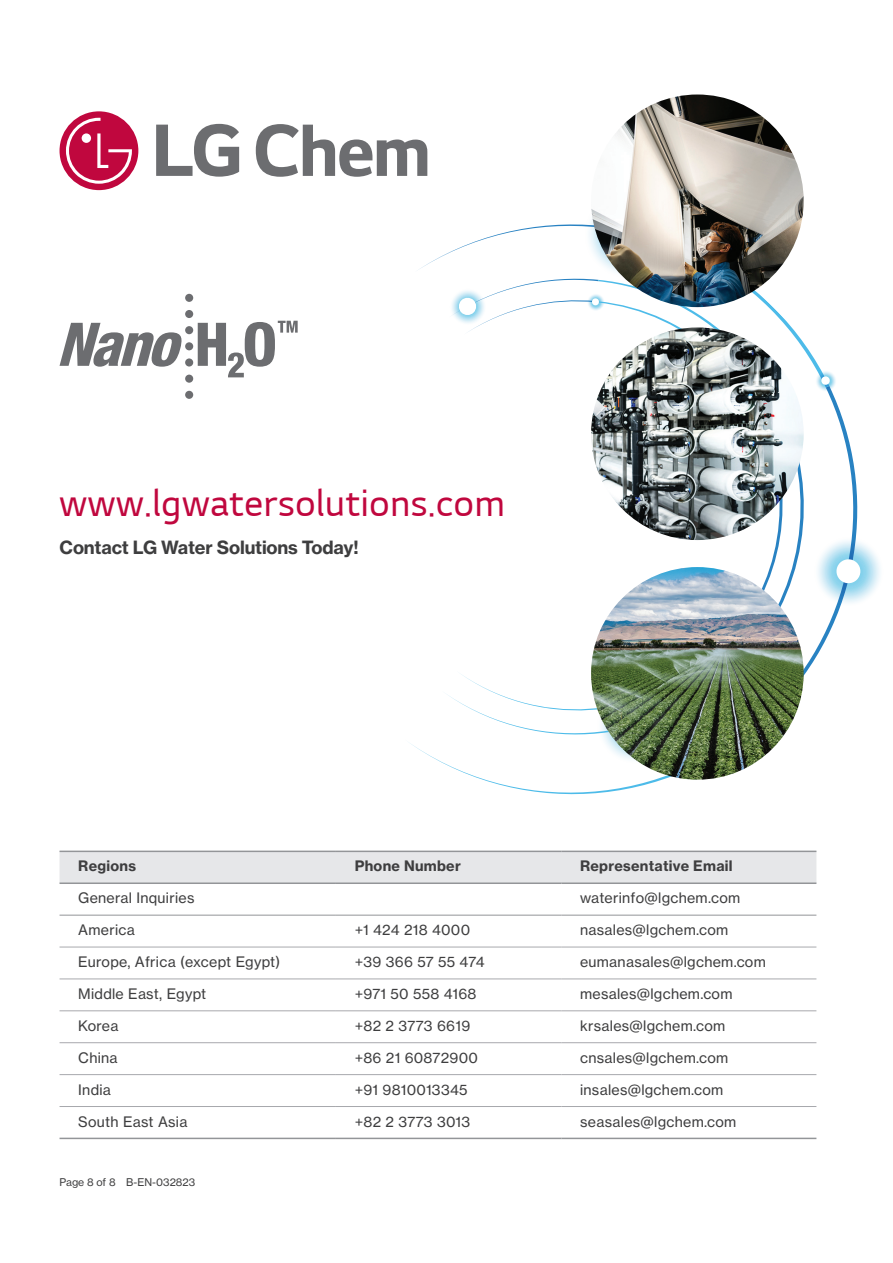
<style>
.page{position:relative;width:893px;height:1263px;background:#fff}
.page>*{position:absolute;margin:0;border:0;box-sizing:border-box;transform-origin:0 0}
.t1{font:36px "LG Sm Ha R";letter-spacing:.02em;color:#c0073e}
.본문_1{font:18px "N Haas Grotesk TX Pro 75 Bd";letter-spacing:-.01em;color:#3e3e3f}
.t2{font:14.25px "N Haas Grotesk TX Pro 55 Rg";letter-spacing:.02em;color:#3e3e3f}
.t3{font:14.25px "N Haas Grotesk TX Pro 75 Bd";letter-spacing:.02em;color:#3e3e3f}
.t4{font:10.5px "N Haas Grotesk TX Pro 55 Rg";color:#3e3e3f}
</style>
<div class="page">
<svg style="left:410px;top:211px;width:470px;height:584px"></svg>
<svg style="left:60px;top:323px;width:122px;height:44px"></svg>
<div style="left:185px;top:294px;width:8px;height:8px;background:#6c6d70;border-radius:50%"></div>
<div style="left:185px;top:310px;width:8px;height:8px;background:#6c6d70;border-radius:50%"></div>
<div style="left:185px;top:326px;width:8px;height:8px;background:#6c6d70;border-radius:50%"></div>
<div style="left:185px;top:342px;width:8px;height:8px;background:#6c6d70;border-radius:50%"></div>
<div style="left:185px;top:358px;width:8px;height:8px;background:#6c6d70;border-radius:50%"></div>
<div style="left:185px;top:375px;width:8px;height:8px;background:#6c6d70;border-radius:50%"></div>
<div style="left:185px;top:391px;width:8px;height:8px;background:#6c6d70;border-radius:50%"></div>
<svg style="left:198px;top:321px;width:100px;height:56px"></svg>
<div style="left:60px;top:111px;width:78px;height:79px;background:#c0073e;border-radius:50%"></div>
<svg style="left:66px;top:118px;width:66px;height:66px"></svg>
<svg style="left:156px;top:124px;width:83px;height:53px"></svg>
<svg style="left:256px;top:124px;width:171px;height:53px"></svg>
<img style="left:591px;top:94px;width:213px;height:213px;border-radius:106px">
<img style="left:591px;top:327px;width:213px;height:213px;border-radius:106px">
<img style="left:591px;top:567px;width:213px;height:213px;border-radius:106px">
<div style="left:60px;top:852px;width:756px;height:30px;background:#e6e7e9"></div>
<svg style="left:60px;top:914px;width:756px;height:224px"></svg>
<hr style="left:60px;top:947px;width:276px;height:1px;background:#a8a9ad">
<hr style="left:336px;top:947px;width:225px;height:1px;background:#a8a9ad">
<hr style="left:561px;top:947px;width:255px;height:1px;background:#a8a9ad">
<hr style="left:60px;top:978px;width:276px;height:1px;background:#a8a9ad">
<hr style="left:336px;top:978px;width:225px;height:1px;background:#a8a9ad">
<hr style="left:561px;top:978px;width:255px;height:1px;background:#a8a9ad">
<hr style="left:60px;top:1010px;width:276px;height:1px;background:#a8a9ad">
<hr style="left:336px;top:1010px;width:225px;height:1px;background:#a8a9ad">
<hr style="left:561px;top:1010px;width:255px;height:1px;background:#a8a9ad">
<hr style="left:60px;top:1042px;width:276px;height:1px;background:#a8a9ad">
<hr style="left:336px;top:1042px;width:225px;height:1px;background:#a8a9ad">
<hr style="left:561px;top:1042px;width:255px;height:1px;background:#a8a9ad">
<hr style="left:60px;top:1074px;width:276px;height:1px;background:#a8a9ad">
<hr style="left:336px;top:1074px;width:225px;height:1px;background:#a8a9ad">
<hr style="left:561px;top:1074px;width:255px;height:1px;background:#a8a9ad">
<hr style="left:60px;top:1106px;width:276px;height:1px;background:#a8a9ad">
<hr style="left:336px;top:1106px;width:225px;height:1px;background:#a8a9ad">
<hr style="left:561px;top:1106px;width:255px;height:1px;background:#a8a9ad">
<hr style="left:60px;top:1138px;width:276px;height:1px;background:#939598">
<hr style="left:336px;top:1138px;width:225px;height:1px;background:#939598">
<hr style="left:561px;top:1138px;width:255px;height:1px;background:#939598">
<hr style="left:60px;top:851px;width:276px;height:1px;background:#939598">
<hr style="left:336px;top:851px;width:225px;height:1px;background:#939598">
<hr style="left:561px;top:851px;width:255px;height:1px;background:#939598">
<hr style="left:60px;top:882px;width:276px;height:2px;background:#939598">
<hr style="left:336px;top:882px;width:225px;height:2px;background:#939598">
<hr style="left:561px;top:882px;width:255px;height:2px;background:#939598">
<hr style="left:60px;top:915px;width:276px;height:1px;background:#939598">
<hr style="left:336px;top:915px;width:225px;height:1px;background:#939598">
<hr style="left:561px;top:915px;width:255px;height:1px;background:#939598">
<p class="t1" style="left:60px;top:485px;width:447px">www.lgwatersolutions.com</p>
<p class="본문_1" style="left:60px;top:536px;width:301px">Contact LG Water Solutions Today!</p>
<p class="t3" style="left:78px;top:857px;width:59px">Regions</p>
<p class="t3" style="left:355px;top:857px;width:108px">Phone Number</p>
<p class="t3" style="left:580px;top:857px;width:154px">Representative Email</p>
<p class="t2" style="left:78px;top:889px;width:118px">General Inquiries</p>
<p class="t2" style="left:580px;top:889px;width:162px">waterinfo@lgchem.com</p>
<p class="t2" style="left:78px;top:921px;width:58px">America</p>
<p class="t2" style="left:355px;top:921px;width:117px">+1 424 218 4000</p>
<p class="t2" style="left:580px;top:921px;width:150px">nasales@lgchem.com</p>
<p class="t2" style="left:78px;top:953px;width:204px">Europe, Africa (except Egypt)</p>
<p class="t2" style="left:355px;top:953px;width:132px">+39 366 57 55 474</p>
<p class="t2" style="left:580px;top:953px;width:187px">eumanasales@lgchem.com</p>
<p class="t2" style="left:78px;top:985px;width:130px">Middle East, Egypt</p>
<p class="t2" style="left:355px;top:985px;width:123px">+971 50 558 4168</p>
<p class="t2" style="left:580px;top:985px;width:154px">mesales@lgchem.com</p>
<p class="t2" style="left:78px;top:1017px;width:42px">Korea</p>
<p class="t2" style="left:355px;top:1017px;width:117px">+82 2 3773 6619</p>
<p class="t2" style="left:580px;top:1017px;width:147px">krsales@lgchem.com</p>
<p class="t2" style="left:78px;top:1049px;width:41px">China</p>
<p class="t2" style="left:355px;top:1049px;width:125px">+86 21 60872900</p>
<p class="t2" style="left:580px;top:1049px;width:150px">cnsales@lgchem.com</p>
<p class="t2" style="left:78px;top:1081px;width:34px">India</p>
<p class="t2" style="left:355px;top:1081px;width:114px">+91 9810013345</p>
<p class="t2" style="left:580px;top:1081px;width:145px">insales@lgchem.com</p>
<p class="t2" style="left:78px;top:1112px;width:111px">South East Asia</p>
<p class="t2" style="left:355px;top:1112px;width:117px">+82 2 3773 3013</p>
<p class="t2" style="left:580px;top:1112px;width:158px">seasales@lgchem.com</p>
<p class="t4" style="left:60px;top:1176px;width:137px">Page 8 of 8 B-EN-032823</p>
</div>
